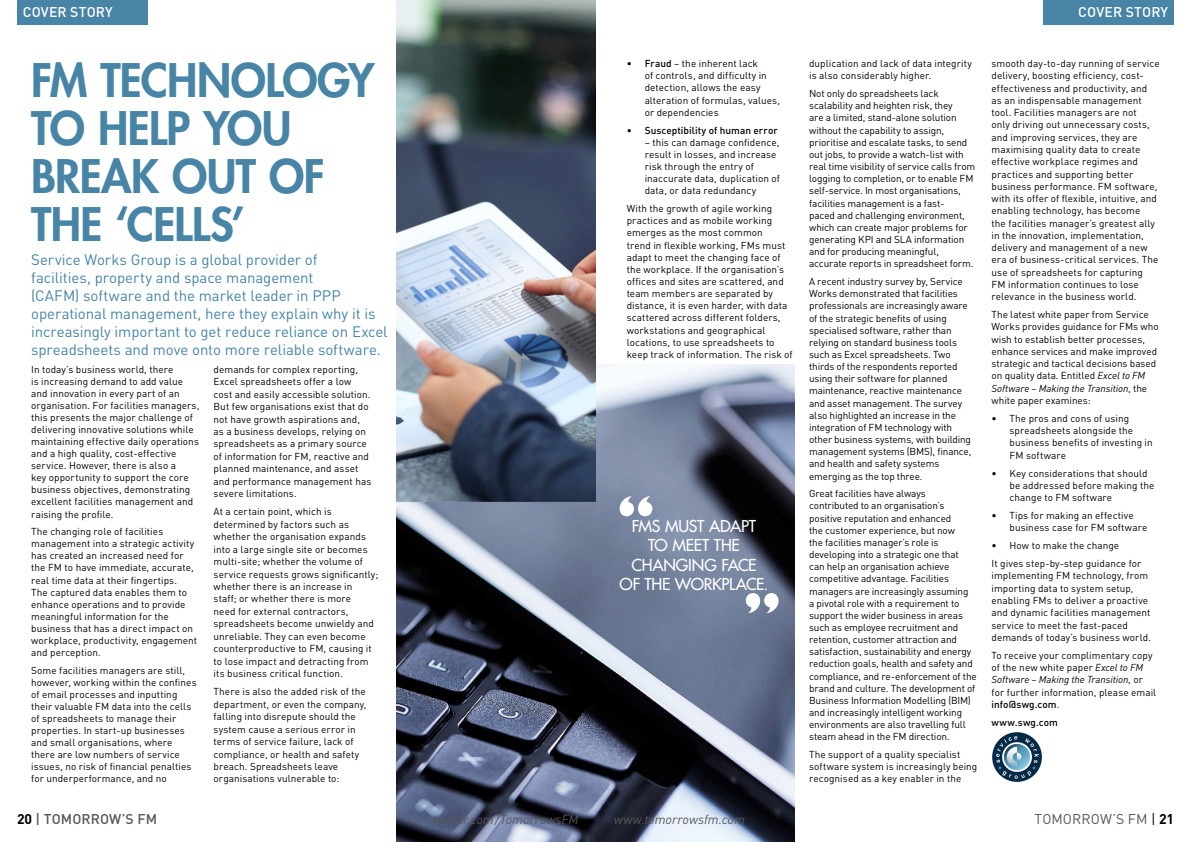
<style>
.page{position:relative;width:1191px;height:842px;background:#fff}
.page>*{position:absolute;margin:0;border:0;box-sizing:border-box;transform-origin:0 0}
.t1{font:800 45px/48.1px "Futura Std";letter-spacing:-.015em;color:#4784a5}
.Pull_Quote{font:500 16px/19.2px "Futura Std";letter-spacing:-.015em;color:#fff;text-align:center}
.Standfirst{font:15px/18.1px "DIN Pro";letter-spacing:-.005em;color:#4784a5}
.t2{font:500 14px "DIN Pro";letter-spacing:.01em;color:#fff}
.t3{font:500 14px "DIN Pro";letter-spacing:.01em;color:#58585a}
.t4{font:14px "DIN Pro";letter-spacing:.005em;color:#58585a}
.t5{font:italic 13px "DIN";letter-spacing:-.005em;color:#58585a}
.Body_Copy{font:10px/12.1px "DIN Pro";letter-spacing:.005em;color:#000}
.Body_Copy-2{font:10px/12.1px "DIN Pro";letter-spacing:-.015em;color:#000}
.Website{font:500 10px "DIN Pro";letter-spacing:.005em;color:#000}
.s1{font-weight:500}
.s2{font-family:"DIN";font-style:italic}
.s3{font-weight:700;color:#000}
.s4{color:#000}
</style>
<div class="page">
<img style="left:992px;top:732px;width:50px;height:50px">
<img style="left:396px;top:364px;width:399px;height:478px">
<img style="left:396px;top:0;width:199px;height:502px">
<svg style="left:746px;top:593px;width:32px;height:20px"></svg>
<svg style="left:619px;top:496px;width:33px;height:20px"></svg>
<div style="left:17px;top:0;width:130px;height:24px;background:#4784a5"></div>
<div style="left:1043px;top:0;width:131px;height:24px;background:#4784a5"></div>
<p class="t2" style="left:23px;top:3px;width:92px">COVER STORY</p>
<p class="t2" style="left:1078px;top:3px;width:92px">COVER STORY</p>
<p class="t1" style="left:31px;top:56px;width:345px">FM TECHNOLOGY<br>TO HELP YOU<br>BREAK OUT OF<br>THE ‘CELLS’</p>
<p class="Standfirst" style="left:31px;top:250px;width:358px">Service Works Group is a global provider of<br>facilities, property and space management<br>(CAFM) software and the market leader in PPP operational management, here they explain why it is increasingly important to get reduce reliance on Excel spreadsheets and move onto more reliable software.</p>
<p class="Body_Copy" style="left:31px;top:363px;width:170px">In today’s business world, there<br>is increasing demand to add value and innovation in every part of an organisation. For facilities managers, this presents the major challenge of delivering innovative solutions while maintaining effective daily operations and a high quality, cost-effective service. However, there is also a<br>key opportunity to support the core business objectives, demonstrating excellent facilities management and raising the profile.</p>
<p class="Body_Copy" style="left:31px;top:525px;width:167px">The changing role of facilities management into a strategic activity has created an increased need for the FM to have immediate, accurate, real time data at their fingertips.<br>The captured data enables them to enhance operations and to provide meaningful information for the business that has a direct impact on workplace, productivity, engagement and perception.</p>
<p class="Body_Copy" style="left:31px;top:664px;width:167px">Some facilities managers are still, however, working within the confines of email processes and inputting their valuable FM data into the cells of spreadsheets to manage their properties. In start-up businesses and small organisations, where there are low numbers of service issues, no risk of financial penalties for underperformance, and no</p>
<p class="Body_Copy" style="left:214px;top:362px;width:159px;line-height:12.4px">demands for complex reporting,<br>Excel spreadsheets offer a low cost and easily accessible solution.<br>But few organisations exist that do not have growth aspirations and, as a business develops, relying on spreadsheets as a primary source of information for FM, reactive and planned maintenance, and asset and performance management has severe limitations.</p>
<p class="Body_Copy" style="left:214px;top:505px;width:166px;line-height:12.4px">At a certain point, which is determined by factors such as whether the organisation expands into a large single site or becomes multi-site; whether the volume of service requests grows significantly; whether there is an increase in<br>staff; or whether there is more<br>need for external contractors, spreadsheets become unwieldy and unreliable. They can even become counterproductive to FM, causing it to lose impact and detracting from its business critical function.</p>
<p class="Body_Copy" style="left:214px;top:685px;width:154px;line-height:12.4px">There is also the added risk of the department, or even the company, falling into disrepute should the system cause a serious error in terms of service failure, lack of compliance, or health and safety breach. Spreadsheets leave organisations vulnerable to:</p>
<p class="Body_Copy" style="left:644px;top:57px;width:137px;text-indent:-18px"><span class="s1">• Fraud</span> – the inherent lack<br>of controls, and difficulty in detection, allows the easy alteration of formulas, values, or dependencies</p>
<p class="Website" style="left:626px;top:123px;width:153px">• Susceptibility of human error</p>
<p class="Body_Copy" style="left:644px;top:136px;width:137px">– this can damage confidence, result in losses, and increase risk through the entry of inaccurate data, duplication of data, or data redundancy</p>
<p class="Body_Copy" style="left:626px;top:202px;width:167px">With the growth of agile working practices and as mobile working emerges as the most common<br>trend in flexible working, FMs must adapt to meet the changing face of the workplace. If the organisation’s offices and sites are scattered, and team members are separated by distance, it is even harder, with data scattered across different folders, workstations and geographical locations, to use spreadsheets to keep track of information. The risk of</p>
<p class="Pull_Quote" style="left:619px;top:517px;width:150px">FMS MUST ADAPT<br>TO MEET THE<br>CHANGING FACE<br>OF THE WORKPLACE.</p>
<p class="Body_Copy" style="left:809px;top:57px;width:164px">duplication and lack of data integrity is also considerably higher.</p>
<p class="Body_Copy-2" style="left:809px;top:87px;width:168px">Not only do spreadsheets lack scalability and heighten risk, they<br>are a limited, stand-alone solution without the capability to assign, prioritise and escalate tasks, to send out jobs, to provide a watch-list with real time visibility of service calls from logging to completion, or to enable FM self-service. In most organisations, facilities management is a fast-<br>paced and challenging environment, which can create major problems for generating KPI and SLA information and for producing meaningful, accurate reports in spreadsheet form.</p>
<p class="Body_Copy-2" style="left:809px;top:275px;width:164px">A recent industry survey by, Service Works demonstrated that facilities professionals are increasingly aware of the strategic benefits of using specialised software, rather than relying on standard business tools such as Excel spreadsheets. Two thirds of the respondents reported using their software for planned maintenance, reactive maintenance and asset management. The survey also highlighted an increase in the integration of FM technology with other business systems, with building management systems (BMS), finance, and health and safety systems emerging as the top three.</p>
<p class="Body_Copy-2" style="left:809px;top:487px;width:169px">Great facilities have always contributed to an organisation’s positive reputation and enhanced<br>the customer experience, but now<br>the facilities manager’s role is developing into a strategic one that can help an organisation achieve competitive advantage. Facilities managers are increasingly assuming<br>a pivotal role with a requirement to support the wider business in areas such as employee recruitment and retention, customer attraction and satisfaction, sustainability and energy reduction goals, health and safety and compliance, and re-enforcement of the brand and culture. The development of Business Information Modelling (BIM) and increasingly intelligent working environments are also travelling full steam ahead in the FM direction.</p>
<p class="Body_Copy" style="left:809px;top:748px;width:170px">The support of a quality specialist software system is increasingly being recognised as a key enabler in the</p>
<p class="Body_Copy" style="left:991px;top:57px;width:170px">smooth day-to-day running of service delivery, boosting efficiency, cost&shy;effectiveness and productivity, and as an indispensable management tool. Facilities managers are not<br>only driving out unnecessary costs, and improving services, they are maximising quality data to create effective workplace regimes and practices and supporting better business performance. FM software, with its offer of flexible, intuitive, and enabling technology, has become<br>the facilities manager’s greatest ally in the innovation, implementation, delivery and management of a new era of business-critical services. The use of spreadsheets for capturing<br>FM information continues to lose relevance in the business world.</p>
<p class="Body_Copy" style="left:991px;top:308px;width:169px">The latest white paper from Service Works provides guidance for FMs who wish to establish better processes, enhance services and make improved strategic and tactical decisions based on quality data. Entitled <span class="s2">Excel to FM Software – Making the Transition</span>, the white paper examines:</p>
<p class="Body_Copy" style="left:1009px;top:412px;width:145px;text-indent:-18px">• The pros and cons of using spreadsheets alongside the business benefits of investing in<br>FM software</p>
<p class="Body_Copy" style="left:1009px;top:466px;width:146px;text-indent:-18px">• Key considerations that should be addressed before making the change to FM software</p>
<p class="Body_Copy" style="left:1009px;top:509px;width:139px;text-indent:-18px">• Tips for making an effective business case for FM software</p>
<p class="Body_Copy" style="left:991px;top:539px;width:129px">• How to make the change</p>
<p class="Body_Copy" style="left:991px;top:557px;width:161px">It gives step-by-step guidance for implementing FM technology, from importing data to system setup, enabling FMs to deliver a proactive and dynamic facilities management service to meet the fast-paced demands of today’s business world.</p>
<p class="Body_Copy" style="left:991px;top:648px;width:166px">To receive your complimentary copy of the new white paper <span class="s2">Excel to FM<br>Software – Making the Transition</span>, or for further information, please email <span class="s1">info@swg.com</span>.</p>
<p class="Website" style="left:991px;top:715px;width:68px">www.swg.com</p>
<p class="t3" style="left:17px;top:810px;width:141px"><span class="s3">20</span> | TOMORROW’S FM</p>
<p class="t5" style="left:432px;top:811px;width:148px">twitter.com /TomorrowsFM</p>
<p class="t5" style="left:614px;top:811px;width:132px">www.tomorrowsfm.com</p>
<p class="t4" style="left:1034px;top:810px;width:141px">TOMORROW’S FM <span class="s4">|</span> <span class="s3">21</span></p>
</div>
